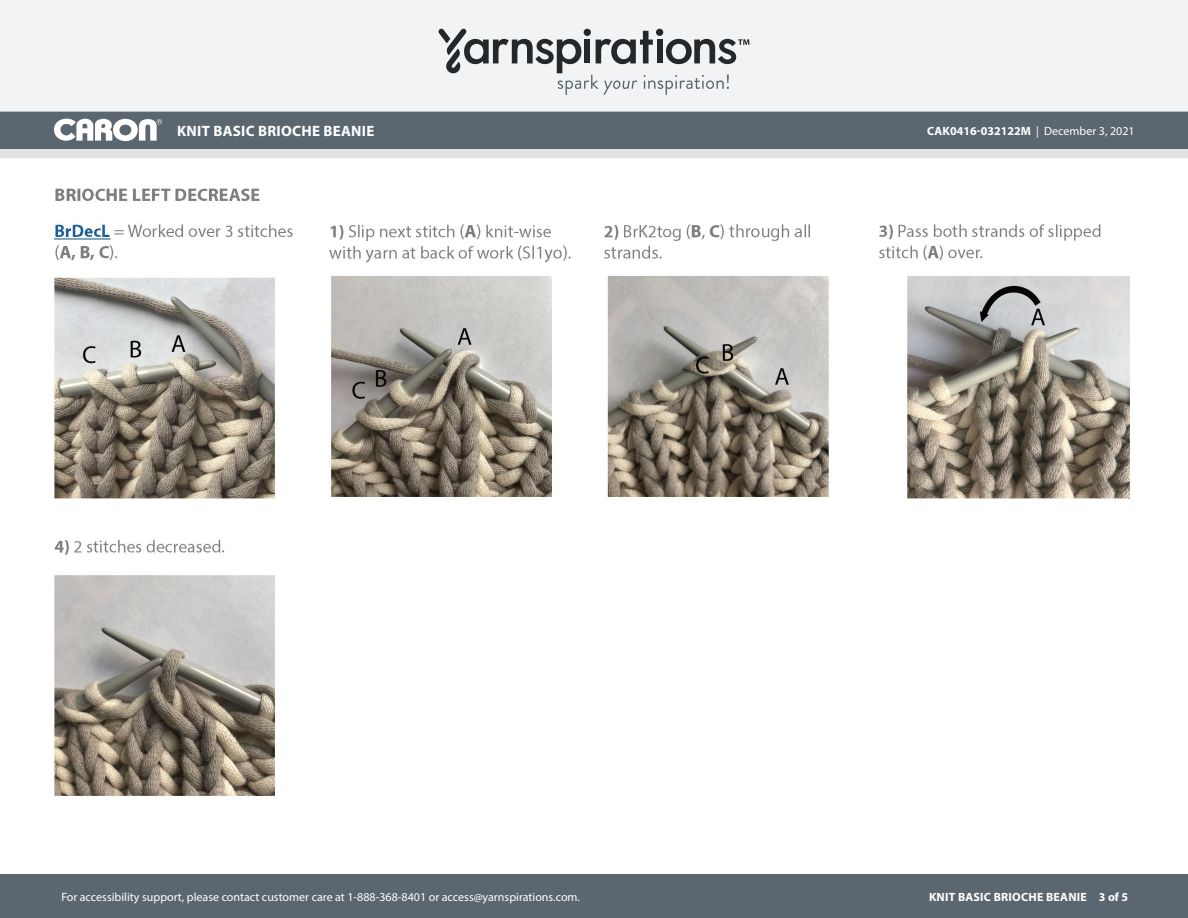
<style>
.page{position:relative;width:1188px;height:918px;background:#fff}
.page>*{position:absolute;margin:0;border:0;box-sizing:border-box;transform-origin:0 0}
.t1{font:700 15px "Myriad Pro";letter-spacing:.02em;color:#fff}
.t2{font:12px "Myriad Pro";color:#fff}
.t3{font:700 12px "Myriad Pro";color:#fff}
.t4{font:700 12px "Myriad Pro";letter-spacing:.02em;color:#fff}
.s1{font-weight:400}
</style>
<div class="page">
<div style="left:0;top:875px;width:1188px;height:43px;background:#5a6670"></div>
<div style="left:0;top:149px;width:1188px;height:9px;background:#e4e3e3"></div>
<div style="left:0;top:111px;width:1188px;height:38px;background:#5a6670"></div>
<div style="left:0;top:0;width:1188px;height:112px;background:#f2f3f4"></div>
<svg style="left:438px;top:29px;width:311px;height:66px"></svg>
<svg style="left:54px;top:119px;width:108px;height:22px"></svg>
<img style="left:54px;top:188px;width:1076px;height:609px">
<p class="t1" style="left:177px;top:121px;width:199px">KNIT BASIC BRIOCHE BEANIE</p>
<p class="t3" style="left:927px;top:123px;width:209px">CAK0416-032122M <span class="s1">| December 3, 2021</span></p>
<p class="t2" style="left:61px;top:889px;width:520px">For accessibility support, please contact customer care at 1-888-368-8401 or access@yarnspirations.com.</p>
<p class="t4" style="left:929px;top:889px;width:201px">KNIT BASIC BRIOCHE BEANIE 3 of 5</p>
</div>
